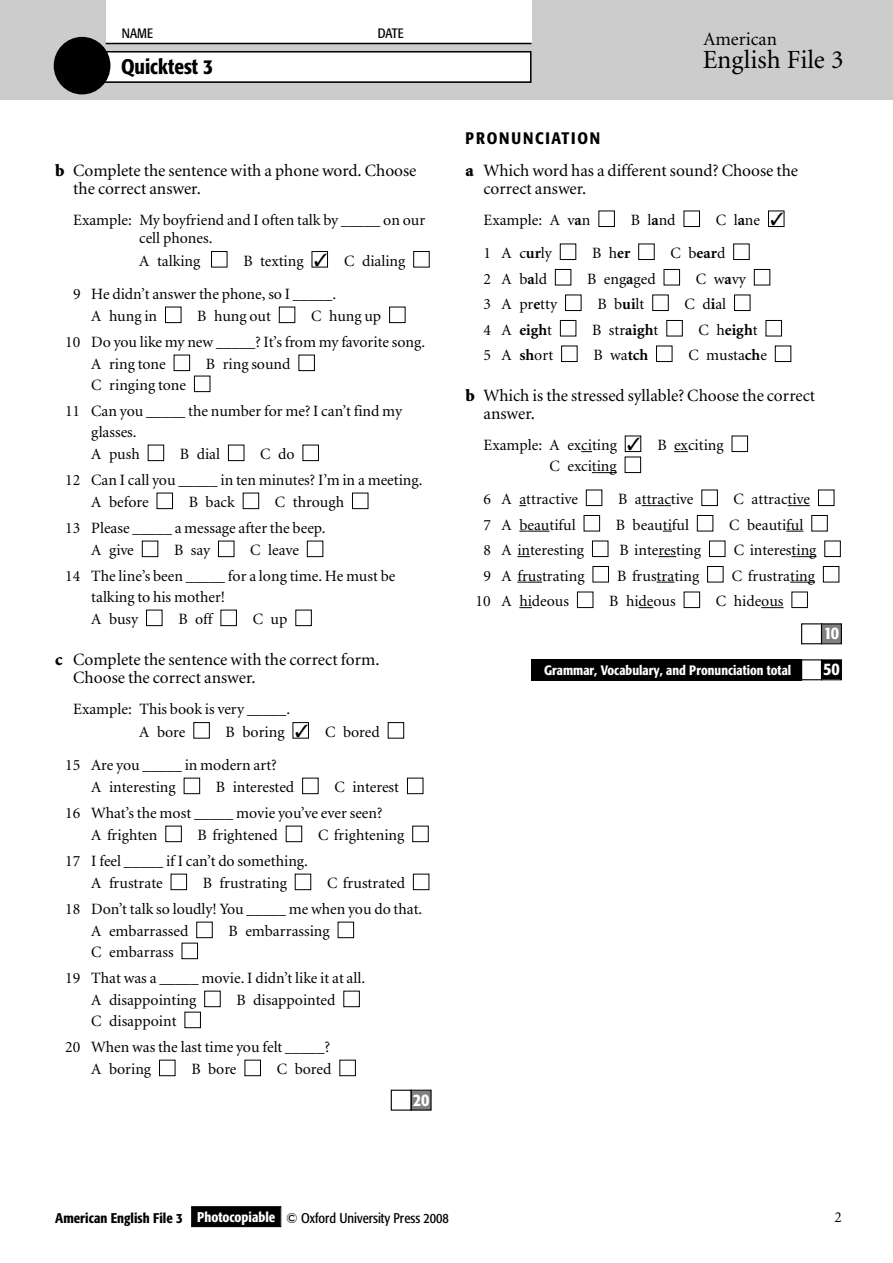
<style>
.page{position:relative;width:893px;height:1263px;background:#fff}
.page>*{position:absolute;margin:0;border:0;box-sizing:border-box;transform-origin:0 0}
.t1{font:26.25px "Minion";color:#000}
.t2{font:500 condensed 21px "Formata";color:#000}
.t3{font:18.75px "Minion";color:#000}
.t4{font:500 condensed 17.4px "Formata";color:#fff}
.t5{font:17.25px/18px "Minion";color:#000}
.t6{font:500 condensed 16.5px "Formata";letter-spacing:.105em;color:#000}
.t7{font:15.75px/25.5px "Minion";color:#000}
.t8{font:15.3px "Minion";color:#000}
.t9{font:condensed 13.95px "Formata";color:#000}
.t10{font:500 condensed 13.5px "Formata";color:#fff}
.t11{font:condensed 13.5px "Formata";color:#000}
.s1{font-weight:900}
.s2{color:#fff}
.s3{font-weight:700}
.s4{font-weight:500}
.s5{font-weight:500;color:#fff}
</style>
<div class="page">
<svg style="left:674px;top:451px;width:14px;height:1px"></svg>
<svg style="left:592px;top:472px;width:25px;height:1px"></svg>
<svg style="left:642px;top:505px;width:29px;height:1px"></svg>
<svg style="left:788px;top:505px;width:22px;height:1px"></svg>
<svg style="left:519px;top:531px;width:30px;height:1px"></svg>
<svg style="left:786px;top:531px;width:17px;height:1px"></svg>
<svg style="left:517px;top:556px;width:13px;height:1px"></svg>
<svg style="left:658px;top:556px;width:18px;height:1px"></svg>
<svg style="left:791px;top:556px;width:25px;height:1px"></svg>
<svg style="left:517px;top:582px;width:25px;height:1px"></svg>
<svg style="left:657px;top:582px;width:17px;height:1px"></svg>
<svg style="left:790px;top:582px;width:25px;height:1px"></svg>
<svg style="left:519px;top:607px;width:13px;height:1px"></svg>
<svg style="left:639px;top:607px;width:14px;height:1px"></svg>
<svg style="left:761px;top:607px;width:22px;height:1px"></svg>
<div style="left:0;top:0;width:893px;height:100px;background:#ccc"></div>
<div style="left:106px;top:0;width:425px;height:44px;background:#fff"></div>
<hr style="left:106px;top:43px;width:425px;height:1px;background:#000">
<div style="left:104px;top:53px;width:426px;height:28px;background:#fff"></div>
<div style="left:102px;top:51px;width:429px;height:32px;border:2px solid #000"></div>
<div style="left:54px;top:37px;width:56px;height:57px;background:#000;border-radius:50%"></div>
<svg style="left:191px;top:1089px;width:219px;height:139px"></svg>
<svg style="left:410px;top:623px;width:413px;height:488px"></svg>
<div style="left:822px;top:624px;width:19px;height:19px;background:#808080"></div>
<div style="left:821px;top:623px;width:21px;height:21px;border:1px solid #000"></div>
<div style="left:822px;top:660px;width:19px;height:19px;background:#000"></div>
<div style="left:821px;top:659px;width:21px;height:21px;border:1px solid #000"></div>
<div style="left:531px;top:659px;width:271px;height:21px;background:#000"></div>
<p class="t11" style="left:122px;top:28px;width:33px">NAME</p>
<p class="t11" style="left:378px;top:28px;width:27px">DATE</p>
<h2 class="t2" style="left:121px;top:58px;width:94px">Quicktest 3</h2>
<p class="t5" style="left:73px;top:163px;width:345px;text-indent:-18px"><span class="s1">b</span> Complete the sentence with a phone word. Choose the correct answer.</p>
<p class="t7" style="left:139px;top:212px;width:287px;line-height:18px;text-indent:-66px">Example: My boyfriend and I often talk by _____ on our cell phones.</p>
<p class="t7" style="left:73px;top:245px;width:358px;line-height:33px;text-indent:66px">A talking <span class="s2">■</span> B texting <span class="s2">■</span>✓ C dialing <span class="s2">■<br></span>9 He didn’t answer the phone, so I _____.</p>
<p class="t7" style="left:65px;top:305px;width:362px;text-align:center">A hung in <span class="s2">■</span> B hung out <span class="s2">■</span> C hung up <span class="s2">■<br></span>10 Do you like my new _____? It’s from my favorite song.</p>
<p class="t7" style="left:91px;top:355px;width:225px;line-height:21px">A ring tone <span class="s2">■</span> B ring sound <span class="s2">■<br></span>C ringing tone <span class="s2">■</span></p>
<p class="t7" style="left:91px;top:401px;width:312px;line-height:21px;text-indent:-26px">11 Can you _____ the number for me? I can’t find my glasses.</p>
<p class="t7" style="left:65px;top:443px;width:359px;text-indent:26px">Apush<span class="s2">■</span> Bdial<span class="s2">■</span> Cdo<span class="s2">■<br></span>12 Can I call you _____ in ten minutes? I’m in a meeting.</p>
<p class="t7" style="left:65px;top:491px;width:305px;text-indent:26px">A before <span class="s2">■</span> B back <span class="s2">■</span> C through <span class="s2">■<br></span>13 Please _____ a message after the beep.</p>
<p class="t7" style="left:65px;top:539px;width:332px;text-indent:26px">A give <span class="s2">■</span> B say <span class="s2">■</span> C leave <span class="s2">■<br></span>14 The line’s been _____ for a long time. He must be</p>
<p class="t7" style="left:91px;top:587px;width:222px;line-height:22.5px">talking to his mother!<br>Abusy<span class="s2">■</span> Boff<span class="s2">■</span> Cup<span class="s2">■</span></p>
<p class="t5" style="left:73px;top:652px;width:308px;text-indent:-18px"><span class="s1">c</span> Complete the sentence with the correct form.<br>Choose the correct answer.</p>
<p class="t7" style="left:139px;top:699px;width:267px;line-height:22.5px;text-indent:-66px">Example: This book is very _____.<br>A bore <span class="s2">■</span> B boring <span class="s2">■</span>✓ C bored <span class="s2">■</span></p>
<p class="t7" style="left:91px;top:755px;width:334px;line-height:22.5px;text-indent:-26px">15 Are you _____ in modern art?<br>A interesting <span class="s2">■</span> B interested <span class="s2">■</span> C interest <span class="s2">■</span></p>
<p class="t7" style="left:91px;top:803px;width:339px;line-height:22.5px;text-indent:-26px">16 What’s the most _____ movie you’ve ever seen?<br>A frighten <span class="s2">■</span> B frightened <span class="s2">■</span> C frightening <span class="s2">■</span></p>
<p class="t7" style="left:91px;top:851px;width:340px;line-height:22.5px;text-indent:-26px">17 I feel _____ if I can’t do something.<br>A frustrate <span class="s2">■</span> B frustrating <span class="s2">■</span> C frustrated <span class="s2">■</span></p>
<p class="t7" style="left:91px;top:899px;width:333px;line-height:22.5px;text-indent:-26px">18 Don’t talk so loudly! You _____ me when you do that.<br>A embarrassed <span class="s2">■</span> B embarrassing <span class="s2">■</span></p>
<p class="t7" style="left:65px;top:941px;width:302px;text-indent:26px">C embarrass <span class="s2">■<br></span>19 That was a _____ movie. I didn’t like it at all.</p>
<p class="t7" style="left:91px;top:991px;width:270px;line-height:21px">A disappointing <span class="s2">■</span> B disappointed <span class="s2">■<br></span>C disappoint <span class="s2">■</span></p>
<p class="t7" style="left:91px;top:1037px;width:266px;line-height:22.5px;text-indent:-26px">20 When was the last time you felt _____?<br>A boring <span class="s2">■</span> B bore <span class="s2">■</span> C bored <span class="s2">■</span></p>
<p class="t4" style="left:413px;top:1092px;width:18px">20</p>
<p class="t3" style="left:703px;top:32px;width:75px">American</p>
<h1 class="t1" style="left:703px;top:49px;width:142px">English File 3</h1>
<p class="t6" style="left:466px;top:131px;width:136px">PRONUNCIATION</p>
<p class="t5" style="left:484px;top:162px;width:316px;text-indent:-18px"><span class="s1">a</span> Which word has a different sound? Choose the correct answer.</p>
<p class="t7" style="left:484px;top:205px;width:303px;line-height:33px">Example: A v<span class="s3">a</span>n <span class="s2">■</span> B l<span class="s3">a</span>nd <span class="s2">■</span> C l<span class="s3">a</span>ne <span class="s2">■</span>✓<br>1 A c<span class="s3">ur</span>ly <span class="s2">■</span> B h<span class="s3">er</span> <span class="s2">■</span> C b<span class="s3">ear</span>d <span class="s2">■</span></p>
<p class="t7" style="left:484px;top:267px;width:309px">2 A b<span class="s3">a</span>ld <span class="s2">■</span> B eng<span class="s3">a</span>ged <span class="s2">■</span> C w<span class="s3">a</span>vy <span class="s2">■<br></span>3 A pr<span class="s3">e</span>tty <span class="s2">■</span> B b<span class="s3">ui</span>lt <span class="s2">■</span> C d<span class="s3">i</span>al <span class="s2">■<br></span>4 A <span class="s3">eigh</span>t <span class="s2">■</span> B str<span class="s3">aigh</span>t <span class="s2">■</span> C h<span class="s3">eigh</span>t <span class="s2">■<br></span>5 A <span class="s3">sh</span>ort <span class="s2">■</span> B wa<span class="s3">tch</span> <span class="s2">■</span> C musta<span class="s3">ch</span>e <span class="s2">■</span></p>
<p class="t5" style="left:484px;top:387px;width:333px;text-indent:-18px"><span class="s1">b</span> Which is the stressed syllable? Choose the correct answer.</p>
<p class="t7" style="left:550px;top:436px;width:200px;line-height:21px;text-indent:-66px">Example: A exciting <span class="s2">■</span>✓ B exciting <span class="s2">■<br></span>C exciting <span class="s2">■</span></p>
<p class="t7" style="left:484px;top:488px;width:353px">6 A attractive <span class="s2">■</span> B attractive <span class="s2">■</span> C attractive <span class="s2">■</span></p>
<p class="t7" style="left:484px;top:513px;width:346px">7 A beautiful <span class="s2">■</span> B beautiful <span class="s2">■</span> C beautiful <span class="s2">■</span></p>
<p class="t7" style="left:484px;top:539px;width:359px">8 A interesting <span class="s2">■</span> B interesting <span class="s2">■</span> C interesting <span class="s2">■</span></p>
<p class="t7" style="left:484px;top:564px;width:358px">9 A frustrating <span class="s2">■</span> B frustrating <span class="s2">■</span> C frustrating <span class="s2">■</span></p>
<p class="t7" style="left:475px;top:590px;width:334px">10 A hideous <span class="s2">■</span> B hideous <span class="s2">■</span> C hideous <span class="s2">■</span></p>
<p class="t4" style="left:824px;top:626px;width:17px">10</p>
<p class="t10" style="left:544px;top:664px;width:249px">Grammar, Vocabulary, and Pronunciation total</p>
<p class="t4" style="left:823px;top:662px;width:18px">50</p>
<p class="t9" style="left:55px;top:1212px;width:395px"><span class="s4">American English File 3</span> <span class="s5">Photocopiable</span> © Oxford University Press 2008</p>
<p class="t8" style="left:835px;top:1211px;width:9px">2</p>
</div>
